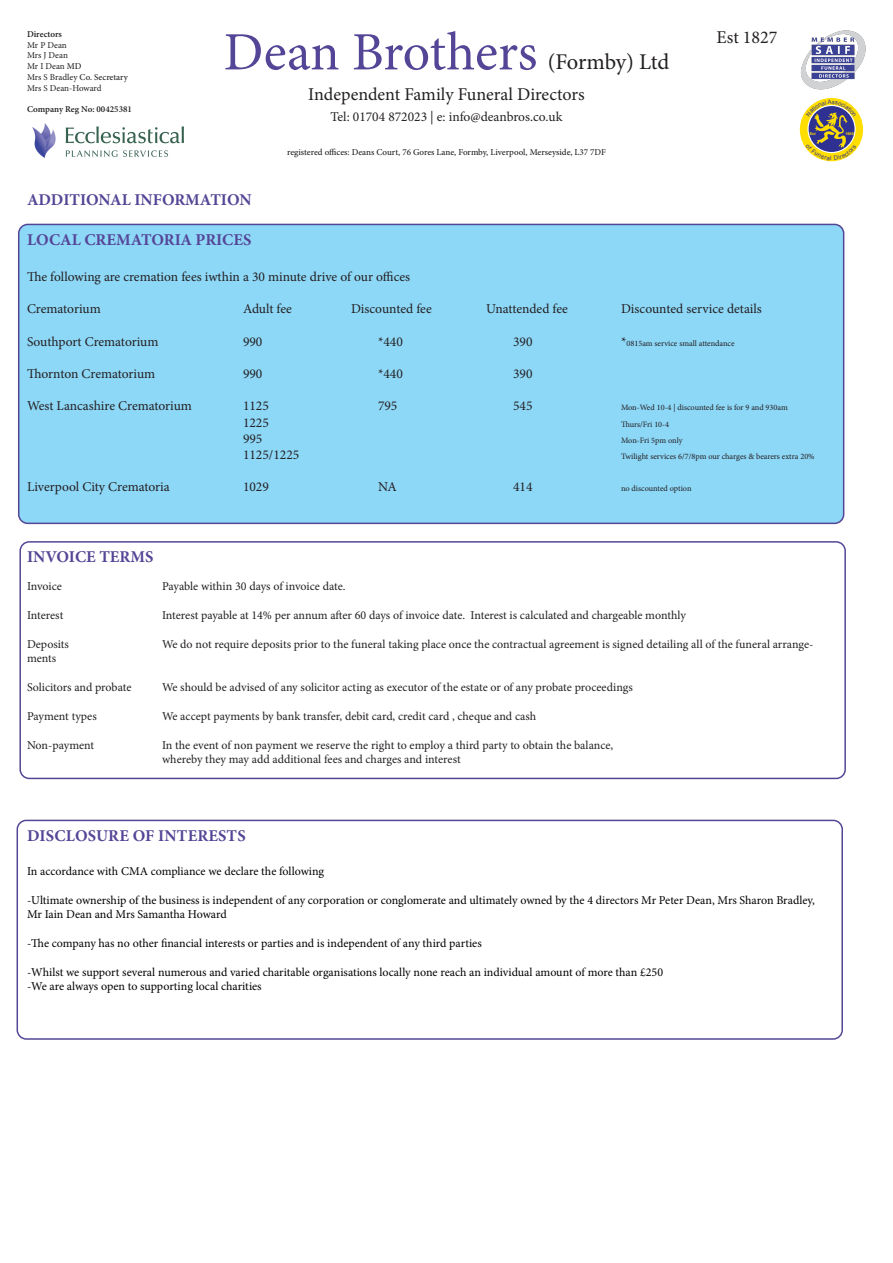
<style>
.page{position:relative;width:893px;height:1263px;background:#fff}
.page>*{position:absolute;margin:0;border:0;box-sizing:border-box;transform-origin:0 0}
.t1{font:54px "Minion Pro";letter-spacing:-.005em;color:#554596}
.t2{font:22.5px "Minion Pro";letter-spacing:-.01em;color:#231f20}
.t3{font:18px "Minion Pro";color:#231f20}
.t4{font:700 16.5px "Minion Pro";color:#554596}
.t5{font:13.5px "Minion Pro";color:#231f20}
.t6{font:12px "Minion Pro";letter-spacing:-.005em;color:#231f20}
.t7{font:12px "Minion Pro";letter-spacing:-.005em;color:#000}
.t8{font:500 9px "Minion Pro";color:#231f20}
.t9{font:9px "Minion Pro";letter-spacing:-.005em;color:#231f20}
.t10{font:600 9px "Minion Pro";color:#231f20}
.t11{font:8.25px "Minion Pro";color:#231f20}
.t12{font:700 3.75px "Arial";color:#ffde00}
.s1{font-weight:500}
.s2{font-weight:400}
.s3{font-size:13.5px}
</style>
<div class="page">
<div style="left:19px;top:224px;width:825px;height:299px;background:#8dd7f7;border-radius:9px"></div>
<div style="left:18px;top:224px;width:826px;height:300px;border:2px solid #554596;border-radius:9px"></div>
<div style="left:19px;top:541px;width:827px;height:238px;border:2px solid #554596;border-radius:9px"></div>
<div style="left:17px;top:820px;width:826px;height:220px;border:2px solid #554596;border-radius:9px"></div>
<img style="left:800px;top:30px;width:66px;height:59px">
<img style="left:32px;top:123px;width:152px;height:35px">
<div style="left:800px;top:98px;width:63px;height:63px;background:#ffde00;border-radius:50%"></div>
<svg style="left:805px;top:100px;width:52px;height:60px"></svg>
<p class="t10" style="left:27px;top:28px;width:36px">Directors</p>
<p class="t9" style="left:27px;top:39px;width:41px">Mr P Dean</p>
<p class="t9" style="left:27px;top:49px;width:42px">Mrs J Dean</p>
<p class="t9" style="left:27px;top:60px;width:56px">Mr I Dean <span class="s1">MD</span></p>
<p class="t8" style="left:27px;top:71px;width:103px"><span class="s2">Mrs S Bradley</span> Co. Secretary</p>
<p class="t9" style="left:27px;top:82px;width:76px">Mrs S Dean-Howard</p>
<p class="t10" style="left:27px;top:103px;width:107px">Company Reg No: 00425381</p>
<p class="t1" style="left:224px;top:16px;width:315px">Dean Brothers</p>
<p class="t2" style="left:548px;top:47px;width:123px">(Formby) Ltd</p>
<p class="t3" style="left:308px;top:83px;width:278px">Independent Family Funeral Directors</p>
<p class="t5" style="left:331px;top:107px;width:233px">Tel: 01704 872023 | e: info@deanbros.co.uk</p>
<p class="t8" style="left:287px;top:146px;width:320px">registered offices: Deans Court, 76 Gores Lane, Formby, Liverpool, Merseyside, L37 7DF</p>
<p class="t3" style="left:716px;top:25px;width:62px">Est 1827</p>
<p class="t12" style="left:810px;top:131px;width:7px">Est</p>
<p class="t12" style="left:845px;top:131px;width:10px">1905</p>
<p class="t4" style="left:27px;top:188px;width:226px">ADDITIONAL INFORMATION</p>
<p class="t4" style="left:27px;top:228px;width:226px">LOCAL CREMATORIA PRICES</p>
<p class="t5" style="left:27px;top:267px;width:385px">The following are cremation fees iwthin a 30 minute drive of our offices</p>
<p class="t5" style="left:27px;top:300px;width:75px">Crematorium</p>
<p class="t5" style="left:243px;top:300px;width:51px">Adult fee</p>
<p class="t5" style="left:351px;top:300px;width:82px">Discounted fee</p>
<p class="t5" style="left:486px;top:300px;width:83px">Unattended fee</p>
<p class="t5" style="left:621px;top:300px;width:142px">Discounted service details</p>
<p class="t5" style="left:27px;top:332px;width:133px">Southport Crematorium</p>
<p class="t5" style="left:243px;top:332px;width:21px">990</p>
<p class="t5" style="left:378px;top:332px;width:26px">*440</p>
<p class="t5" style="left:513px;top:332px;width:21px">390</p>
<p class="t11" style="left:621px;top:337px;width:115px"><span class="s3">*</span>0815am service small attendance</p>
<p class="t5" style="left:27px;top:365px;width:130px">Thornton Crematorium</p>
<p class="t5" style="left:243px;top:365px;width:21px">990</p>
<p class="t5" style="left:378px;top:365px;width:26px">*440</p>
<p class="t5" style="left:513px;top:365px;width:21px">390</p>
<p class="t5" style="left:27px;top:397px;width:166px">West Lancashire Crematorium</p>
<p class="t5" style="left:243px;top:397px;width:27px">1125</p>
<p class="t5" style="left:378px;top:397px;width:21px">795</p>
<p class="t5" style="left:513px;top:397px;width:21px">545</p>
<p class="t11" style="left:621px;top:402px;width:168px">Mon-Wed 10-4 | discounted fee is for 9 and 930am</p>
<p class="t5" style="left:243px;top:413px;width:27px">1225</p>
<p class="t11" style="left:621px;top:418px;width:50px">Thurs/Fri 10-4</p>
<p class="t5" style="left:243px;top:429px;width:21px">995</p>
<p class="t11" style="left:621px;top:435px;width:63px">Mon-Fri 5pm only</p>
<p class="t5" style="left:243px;top:446px;width:58px">1125/1225</p>
<p class="t11" style="left:621px;top:451px;width:195px">Twilight services 6/7/8pm our charges &amp; bearers extra 20%</p>
<p class="t5" style="left:27px;top:478px;width:144px">Liverpool City Crematoria</p>
<p class="t5" style="left:243px;top:478px;width:27px">1029</p>
<p class="t5" style="left:378px;top:478px;width:20px">NA</p>
<p class="t5" style="left:513px;top:478px;width:21px">414</p>
<p class="t11" style="left:621px;top:483px;width:72px">no discounted option</p>
<p class="t4" style="left:27px;top:545px;width:128px">INVOICE TERMS</p>
<p class="t6" style="left:27px;top:578px;width:37px">Invoice</p>
<p class="t6" style="left:162px;top:578px;width:185px">Payable within 30 days of invoice date.</p>
<p class="t6" style="left:27px;top:607px;width:38px">Interest</p>
<p class="t6" style="left:162px;top:607px;width:526px">Interest payable at 14% per annum after 60 days of invoice date. Interest is calculated and chargeable monthly</p>
<p class="t6" style="left:27px;top:636px;width:44px">Deposits</p>
<p class="t6" style="left:162px;top:636px;width:653px">We do not require deposits prior to the funeral taking place once the contractual agreement is signed detailing all of the funeral arrange-</p>
<p class="t6" style="left:27px;top:650px;width:31px">ments</p>
<p class="t6" style="left:27px;top:679px;width:106px">Solicitors and probate</p>
<p class="t6" style="left:162px;top:679px;width:472px">We should be advised of any solicitor acting as executor of the estate or of any probate proceedings</p>
<p class="t6" style="left:27px;top:708px;width:71px">Payment types</p>
<p class="t6" style="left:162px;top:708px;width:376px">We accept payments by bank transfer, debit card, credit card , cheque and cash</p>
<p class="t6" style="left:27px;top:737px;width:69px">Non-payment</p>
<p class="t6" style="left:162px;top:737px;width:453px">In the event of non payment we reserve the right to employ a third party to obtain the balance,</p>
<p class="t6" style="left:162px;top:751px;width:300px">whereby they may add additional fees and charges and interest</p>
<p class="t4" style="left:27px;top:824px;width:220px">DISCLOSURE OF INTERESTS</p>
<p class="t7" style="left:27px;top:863px;width:299px">In accordance with CMA compliance we declare the following</p>
<p class="t7" style="left:27px;top:892px;width:789px">-Ultimate ownership of the business is independent of any corporation or conglomerate and ultimately owned by the 4 directors Mr Peter Dean, Mrs Sharon Bradley,</p>
<p class="t7" style="left:27px;top:906px;width:201px">Mr Iain Dean and Mrs Samantha Howard</p>
<p class="t7" style="left:27px;top:935px;width:456px">-The company has no other financial interests or parties and is independent of any third parties</p>
<p class="t7" style="left:27px;top:964px;width:638px">-Whilst we support several numerous and varied charitable organisations locally none reach an individual amount of more than £250</p>
<p class="t7" style="left:27px;top:978px;width:236px">-We are always open to supporting local charities</p>
</div>
